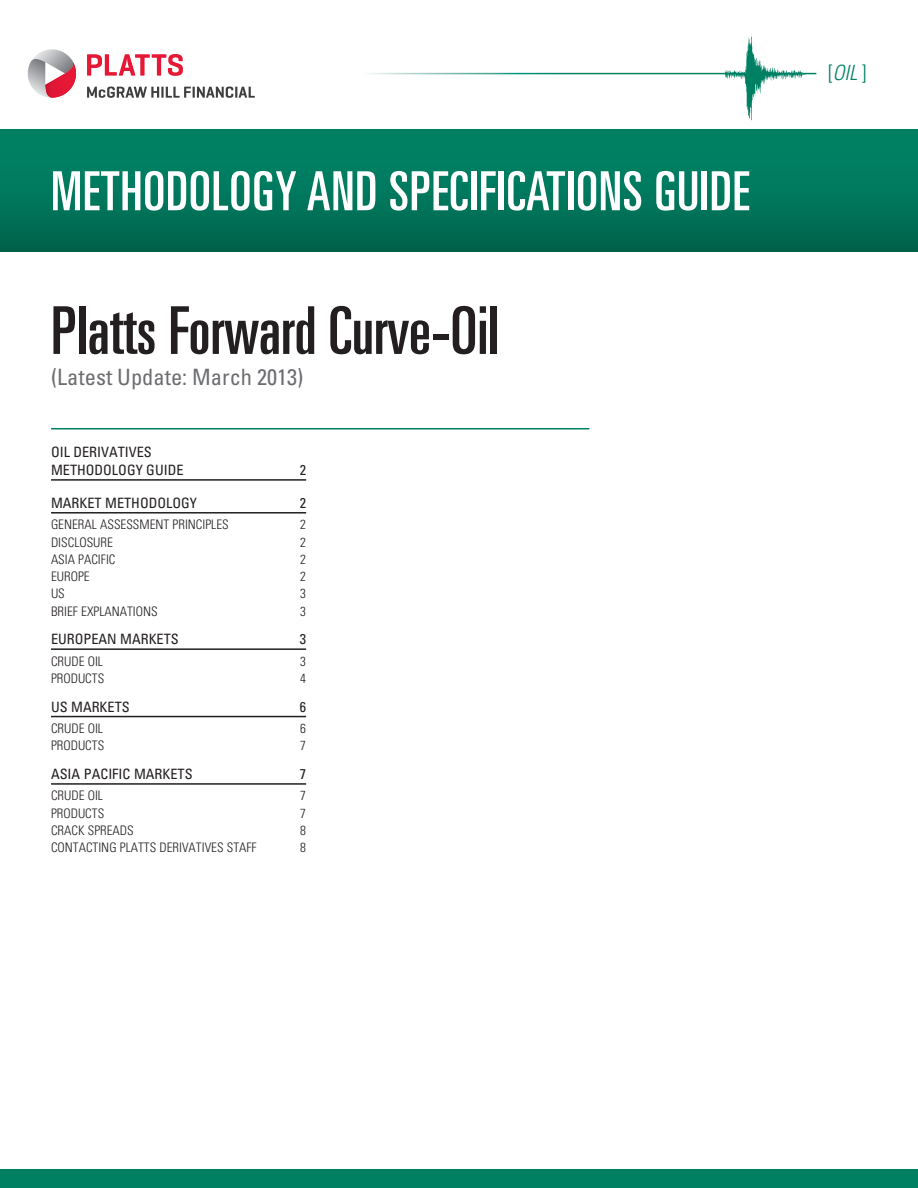
<style>
.page{position:relative;width:918px;height:1188px;background:#fff}
.page>*{position:absolute;margin:0;border:0;box-sizing:border-box;transform-origin:0 0}
.t1{font:ultra-condensed 66px "Univers LT Std";color:#231f20}
.t2{font:ultra-condensed 54px "Univers LT Std";letter-spacing:.015em;color:#fff}
.t3{font:condensed 22.5px "Univers LT Std";color:#6c6d70}
.t4{font:italic 300 condensed 21px "Univers LT Std";color:#008063}
.t5{font:condensed 14.25px/18px "Univers LT Std";color:#231f20}
.t6{font:300 condensed 13.2px "Univers LT Std";color:#231f20}
.s1{font-style:normal}
</style>
<div class="page">
<div style="left:0;top:129px;width:918px;height:123px;background:linear-gradient(to bottom,#008769,#00654d)"></div>
<hr style="left:51px;top:428px;width:538px;height:1px;background:#008063">
<hr style="left:51px;top:479px;width:255px;height:2px;background:#231f20">
<hr style="left:51px;top:512px;width:255px;height:2px;background:#231f20">
<hr style="left:51px;top:648px;width:255px;height:2px;background:#231f20">
<hr style="left:51px;top:716px;width:255px;height:1px;background:#231f20">
<hr style="left:51px;top:783px;width:255px;height:2px;background:#231f20">
<div style="left:0;top:1170px;width:918px;height:18px;background:#008063"></div>
<svg style="left:699px;top:35px;width:107px;height:85px"></svg>
<svg style="left:27px;top:49px;width:49px;height:49px"></svg>
<svg style="left:87px;top:54px;width:96px;height:22px"></svg>
<svg style="left:87px;top:87px;width:168px;height:11px"></svg>
<hr style="left:360px;top:73px;width:456px;height:1px;background:#fff">
<h2 class="t2" style="left:51px;top:160px;width:700px">METHODOLOGY AND SPECIFICATIONS GUIDE</h2>
<h1 class="t1" style="left:51px;top:293px;width:450px">Platts Forward Curve-Oil</h1>
<h3 class="t3" style="left:51px;top:363px;width:254px">(LATEST U PDATE: M ARCH 2013)</h3>
<p class="t5" style="left:51px;top:443px;width:102px">OIL DERIVATIVES<br>METHODOLO</p>
<p class="t5" style="left:127px;top:461px;width:58px">GY GUIDE</p>
<p class="t5" style="left:300px;top:461px;width:8px">2</p>
<p class="t5" style="left:51px;top:494px;width:98px">MARKET M ETHODOLO</p>
<p class="t5" style="left:181px;top:494px;width:17px">GY</p>
<p class="t5" style="left:300px;top:494px;width:8px">2</p>
<p class="t6" style="left:51px;top:517px;width:179px">GENERAL ASSESSMENT PRINCIPLES</p>
<p class="t6" style="left:300px;top:517px;width:7px">2</p>
<p class="t6" style="left:51px;top:534px;width:55px">DISCLOSURE</p>
<p class="t6" style="left:300px;top:534px;width:7px">2</p>
<p class="t6" style="left:51px;top:551px;width:66px">ASIA PACIFIC</p>
<p class="t6" style="left:300px;top:551px;width:7px">2</p>
<p class="t6" style="left:51px;top:568px;width:32px">EUROPE</p>
<p class="t6" style="left:300px;top:568px;width:7px">2</p>
<p class="t6" style="left:51px;top:586px;width:15px">US</p>
<p class="t6" style="left:300px;top:586px;width:7px">3</p>
<p class="t6" style="left:51px;top:603px;width:13px">BRIEF</p>
<p class="t6" style="left:81px;top:603px;width:20px">EXPLANATI</p>
<p class="t6" style="left:136px;top:603px;width:13px">ONS</p>
<p class="t6" style="left:300px;top:603px;width:7px">3</p>
<p class="t5" style="left:51px;top:630px;width:129px">EURO PEAN MARKETS</p>
<p class="t5" style="left:300px;top:630px;width:8px">3</p>
<p class="t6" style="left:51px;top:653px;width:48px">CRUDE OIL</p>
<p class="t6" style="left:300px;top:653px;width:7px">3</p>
<p class="t6" style="left:51px;top:670px;width:40px">PRODUCTS</p>
<p class="t6" style="left:300px;top:670px;width:7px">4</p>
<p class="t5" style="left:51px;top:697px;width:80px">US MARKETS</p>
<p class="t5" style="left:300px;top:697px;width:8px">6</p>
<p class="t6" style="left:51px;top:720px;width:42px">CRUDE OIL</p>
<p class="t6" style="left:300px;top:720px;width:7px">6</p>
<p class="t6" style="left:51px;top:738px;width:40px">PRODUCTS</p>
<p class="t6" style="left:300px;top:738px;width:7px">7</p>
<p class="t5" style="left:51px;top:765px;width:143px">AS IA PACIFIC MARKETS</p>
<p class="t5" style="left:300px;top:765px;width:8px">7</p>
<p class="t6" style="left:51px;top:788px;width:42px">CRUDE OIL</p>
<p class="t6" style="left:300px;top:788px;width:7px">7</p>
<p class="t6" style="left:51px;top:805px;width:40px">PRODUCTS</p>
<p class="t6" style="left:300px;top:805px;width:7px">7</p>
<p class="t6" style="left:51px;top:822px;width:44px">CRACK SPREADS</p>
<p class="t6" style="left:300px;top:822px;width:7px">8</p>
<p class="t6" style="left:51px;top:840px;width:22px">CONTACTING</p>
<p class="t6" style="left:120px;top:840px;width:13px">PLATTS</p>
<p class="t6" style="left:160px;top:840px;width:74px">DERIVATIVES STAFF</p>
<p class="t6" style="left:300px;top:840px;width:7px">8</p>
<h3 class="t4" style="left:828px;top:60px;width:40px"><span class="s1">[</span>OIL <span class="s1">]</span></h3>
</div>
